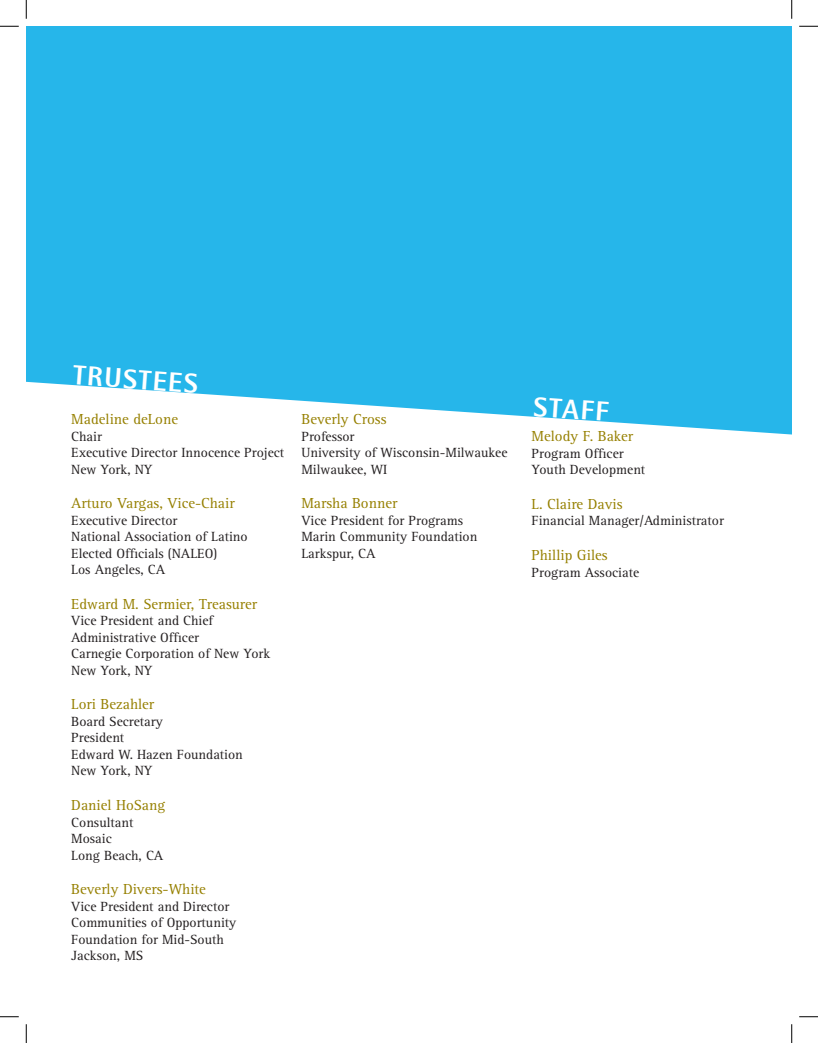
<style>
.page{position:relative;width:818px;height:1043px;background:#fff}
.page>*{position:absolute;margin:0;border:0;box-sizing:border-box;transform-origin:0 0}
.t1{font:800 27.5px "Rotis Semi Sans";color:#fff}
.t2{font:15px "Rotis Serif";color:#968000}
.t3{font:13.75px/16.5px "Rotis Serif";color:#231f20}
</style>
<div class="page">
<div style="left:26px;top:26px;width:765px;height:409px;background:#26b6ea"></div>
<svg style="left:0;top:25px;width:19px;height:2px"></svg>
<svg style="left:799px;top:25px;width:19px;height:2px"></svg>
<svg style="left:0;top:1016px;width:19px;height:1px"></svg>
<svg style="left:799px;top:1016px;width:19px;height:1px"></svg>
<svg style="left:25px;top:0;width:2px;height:19px"></svg>
<svg style="left:25px;top:1024px;width:2px;height:18px"></svg>
<svg style="left:791px;top:0;width:1px;height:19px"></svg>
<svg style="left:791px;top:1024px;width:1px;height:18px"></svg>
<p class="t1" style="left:74px;top:357px;width:127px;rotate:4deg">TRUSTEES</p>
<p class="t2" style="left:71px;top:411px;width:108px">Madeline deLone</p>
<p class="t3" style="left:71px;top:428px;width:214px">Chair<br>Executive Director Innocence Project<br>New York, NY</p>
<p class="t2" style="left:71px;top:495px;width:165px">Arturo Vargas, Vice-Chair</p>
<p class="t3" style="left:71px;top:512px;width:178px">Executive Director<br>National Association of Latino<br>Elected Officials (NALEO)<br>Los Angeles, CA</p>
<p class="t2" style="left:71px;top:595px;width:187px">Edward M. Sermier, Treasurer</p>
<p class="t3" style="left:71px;top:613px;width:200px">Vice President and Chief<br>Administrative Officer<br>Carnegie Corporation of New York<br>New York, NY</p>
<p class="t2" style="left:71px;top:696px;width:84px">Lori Bezahler</p>
<p class="t3" style="left:71px;top:713px;width:173px">Board Secretary<br>President<br>Edward W. Hazen Foundation<br>New York, NY</p>
<p class="t2" style="left:71px;top:796px;width:95px">Daniel HoSang</p>
<p class="t3" style="left:71px;top:814px;width:94px">Consultant<br>Mosaic<br>Long Beach, CA</p>
<p class="t2" style="left:71px;top:880px;width:136px">Beverly Divers-White</p>
<p class="t3" style="left:71px;top:898px;width:166px">Vice President and Director<br>Communities of Opportunity<br>Foundation for Mid-South<br>Jackson, MS</p>
<p class="t2" style="left:301px;top:411px;width:87px">Beverly Cross</p>
<p class="t3" style="left:301px;top:428px;width:207px">Professor<br>University of Wisconsin-Milwaukee<br>Milwaukee, WI</p>
<p class="t2" style="left:301px;top:495px;width:97px">Marsha Bonner</p>
<p class="t3" style="left:301px;top:512px;width:177px">Vice President for Programs<br>Marin Community Foundation<br>Larkspur, CA</p>
<p class="t1" style="left:534px;top:389px;width:77px;rotate:4deg">STAFF</p>
<p class="t2" style="left:531px;top:428px;width:103px">Melody F. Baker</p>
<p class="t3" style="left:531px;top:445px;width:115px">Program Officer<br>Youth Development</p>
<p class="t2" style="left:531px;top:495px;width:92px">L. Claire Davis</p>
<p class="t3" style="left:531px;top:513px;width:194px">Financial Manager/Administrator</p>
<p class="t2" style="left:531px;top:546px;width:78px">Phillip Giles</p>
<p class="t3" style="left:531px;top:564px;width:109px">Program Associate</p>
</div>
